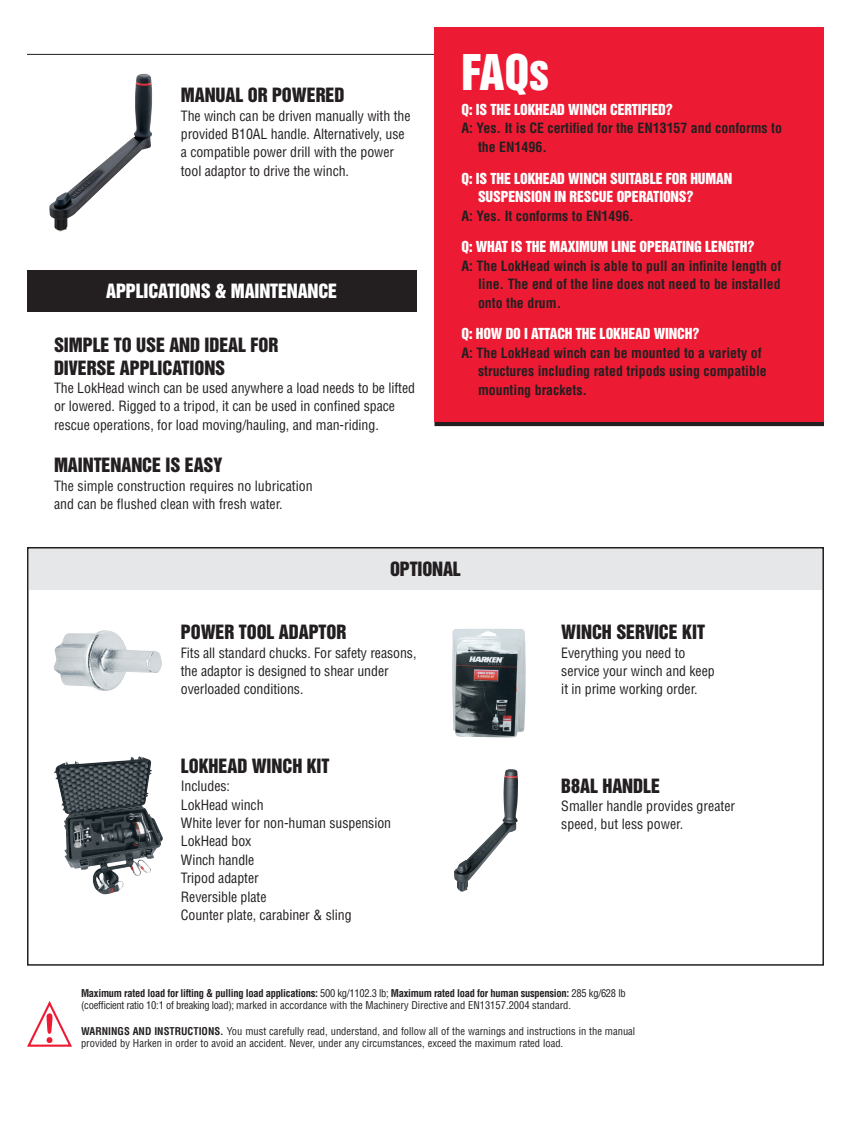
<style>
.page{position:relative;width:851px;height:1121px;background:#fff}
.page>*{position:absolute;margin:0;border:0;box-sizing:border-box;transform-origin:0 0}
.t1{font:45px "Helvetica Inserat";color:#fff}
.t2{font:18px/22.5px "Helvetica Inserat";letter-spacing:-.005em;color:#231f20}
.t3{font:18px "Helvetica Inserat";letter-spacing:-.01em;color:#fff}
.t4{font:condensed 13.8px/18.3px "Helvetica";letter-spacing:-.005em;color:#231f20}
.t5{font:700 condensed 13.8px/18.3px "Helvetica";color:#231f20}
.t6{font:13.8px/18.3px "Helvetica Inserat";letter-spacing:-.01em;color:#fff}
.t7{font:condensed 10.5px/12.6px "Helvetica";color:#231f20}
.s1{font-weight:700}
</style>
<div class="page">
<svg style="left:27px;top:1001px;width:45px;height:45px"></svg>
<img style="left:454px;top:769px;width:64px;height:123px">
<img style="left:452px;top:629px;width:73px;height:108px">
<img style="left:54px;top:630px;width:108px;height:61px">
<img style="left:54px;top:756px;width:85px;height:92px">
<img style="left:49px;top:74px;width:104px;height:158px">
<div style="left:29px;top:548px;width:793px;height:42px;background:#e6e7e9"></div>
<div style="left:27px;top:547px;width:797px;height:418px;border:2px solid #231f20"></div>
<div style="left:434px;top:421px;width:390px;height:5px;background:#231f20"></div>
<div style="left:27px;top:270px;width:389px;height:41px;background:#231f20"></div>
<hr style="left:27px;top:54px;width:797px;height:1px;background:#231f20">
<div style="left:434px;top:27px;width:390px;height:394px;background:#ed1a33"></div>
<h2 class="t2" style="left:181px;top:84px;width:165px">MANUAL OR POWERED</h2>
<p class="t4" style="left:181px;top:106px;width:231px">The winch can be driven manually with the provided B10AL handle. Alternatively, use a compatible power drill with the power tool adaptor to drive the winch.</p>
<h2 class="t3" style="left:106px;top:280px;width:232px">APPLICATIONS &amp; MAINTENANCE</h2>
<h2 class="t2" style="left:54px;top:334px;width:226px">SIMPLE TO USE AND IDEAL FOR<br>DIVERSE APPLICATIONS</h2>
<p class="t4" style="left:54px;top:378px;width:362px">The LokHead winch can be used anywhere a load needs to be lifted or lowered. Rigged to a tripod, it can be used in confined space rescue operations, for load moving/hauling, and man-riding.</p>
<h2 class="t2" style="left:54px;top:454px;width:170px">MAINTENANCE IS EASY</h2>
<p class="t4" style="left:54px;top:476px;width:260px">The simple construction requires no lubrication and can be flushed clean with fresh water.</p>
<h1 class="t1" style="left:461px;top:45px;width:89px">FAQs</h1>
<p class="t6" style="left:461px;top:101px;width:213px">Q: IS THE LOKHEAD WINCH CERTIFIED?</p>
<p class="t5" style="left:478px;top:119px;width:305px;text-indent:-16px">A: Yes. It is CE certified for the EN13157 and conforms to the EN1496.</p>
<p class="t6" style="left:478px;top:169px;width:256px;text-indent:-16px">Q: IS THE LOKHEAD WINCH SUITABLE FOR HUMAN<br>SUSPENSION IN RESCUE OPERATIONS?</p>
<p class="t5" style="left:461px;top:206px;width:174px">A: Yes. It conforms to EN1496.</p>
<p class="t6" style="left:461px;top:238px;width:294px">Q: WHAT IS THE MAXIMUM LINE OPERATING LENGTH?</p>
<p class="t5" style="left:478px;top:256px;width:305px;text-align:justify;text-indent:-16px">A: The LokHead winch is able to pull an infinite length of line. The end of the line does not need to be installed onto the drum.</p>
<p class="t6" style="left:461px;top:325px;width:239px">Q: HOW DO I ATTACH THE LOKHEAD WINCH?</p>
<p class="t5" style="left:478px;top:343px;width:290px;text-indent:-16px">A: The LokHead winch can be mounted to a variety of structures including rated tripods using compatible mounting brackets.</p>
<h2 class="t2" style="left:390px;top:558px;width:72px">OPTIONAL</h2>
<h2 class="t2" style="left:181px;top:621px;width:167px">POWER TOOL ADAPTOR</h2>
<p class="t4" style="left:181px;top:643px;width:237px">Fits all standard chucks. For safety reasons, the adaptor is designed to shear under overloaded conditions.</p>
<h2 class="t2" style="left:181px;top:755px;width:150px">LOKHEAD WINCH KIT</h2>
<p class="t4" style="left:181px;top:777px;width:212px">Includes:<br>LokHead winch<br>White lever for non-human suspension<br>LokHead box<br>Winch handle<br>Tripod adapter<br>Reversible plate<br>Counter plate, carabiner &amp; sling</p>
<h2 class="t2" style="left:561px;top:621px;width:145px">WINCH SERVICE KIT</h2>
<p class="t4" style="left:561px;top:643px;width:155px">Everything you need to service your winch and keep it in prime working order.</p>
<h2 class="t2" style="left:561px;top:774px;width:100px">B8AL HANDLE</h2>
<p class="t4" style="left:561px;top:796px;width:175px">Smaller handle provides greater speed, but less power.</p>
<p class="t7" style="left:81px;top:986px;width:546px"><span class="s1">Maximum rated load for lifting &amp; pulling load applications:</span> 500 kg/1102.3 lb; <span class="s1">Maximum rated load for human suspension:</span> 285 kg/628 lb (coefficient ratio 10:1 of breaking load); marked in accordance with the Machinery Directive and EN13157.2004 standard.</p>
<p class="t7" style="left:81px;top:1024px;width:555px;line-height:12px"><span class="s1">WARNINGS AND INSTRUCTIONS.</span> You must carefully read, understand, and follow all of the warnings and instructions in the manual provided by Harken in order to avoid an accident. Never, under any circumstances, exceed the maximum rated load.</p>
</div>
